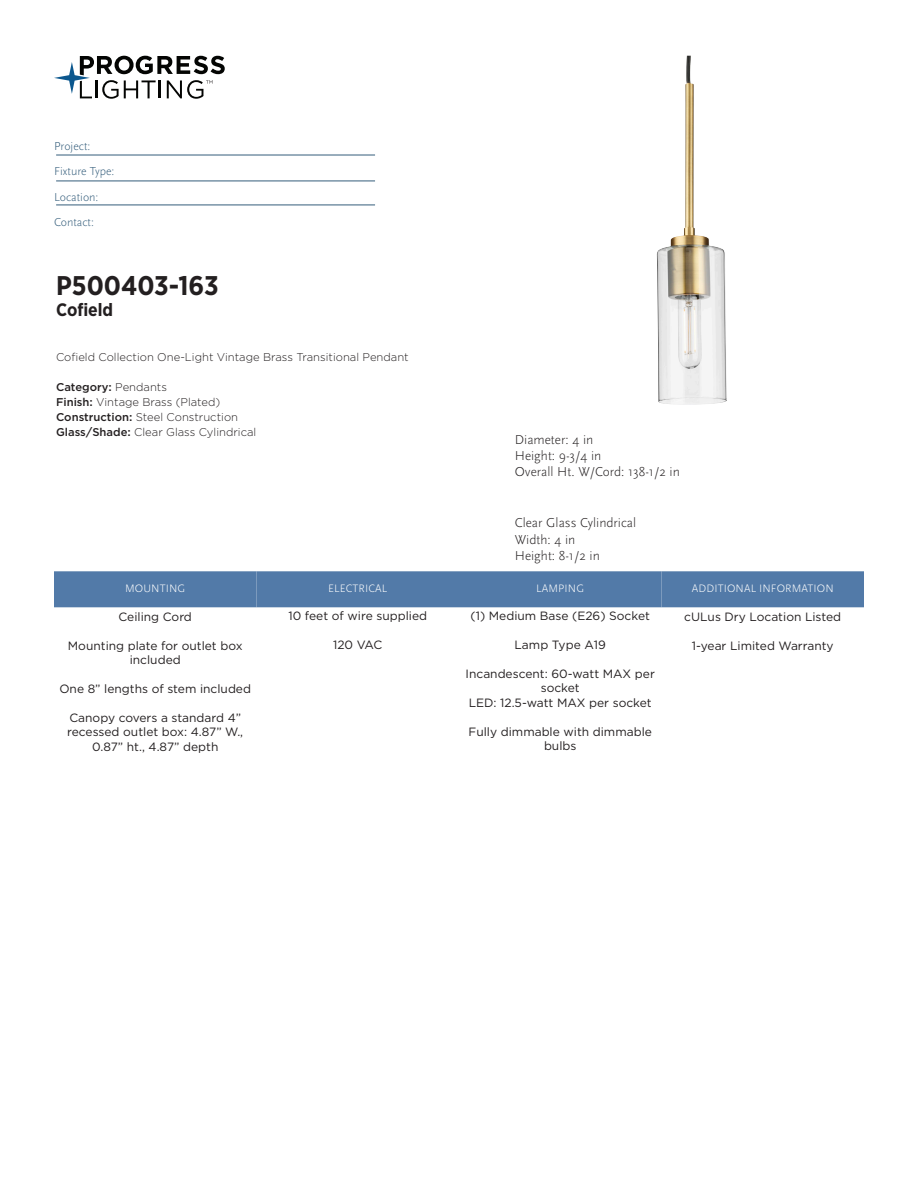
<style>
.page{position:relative;width:918px;height:1188px;background:#fff}
.page>*{position:absolute;margin:0;border:0;box-sizing:border-box;transform-origin:0 0}
.SKU{font:700 27px "Gotham Narrow";color:#231f20}
.Heading{font:700 18px "Gotham Narrow";color:#231f20}
.t1{font:300 13.5px "Scala Sans Pro";color:#231f20}
.Information{font:12px/14.4px "Gotham";color:#231f20;text-align:center}
.t2{font:300 12px "Scala Sans Pro";color:#345d7b}
.Description_body{font:300 11.25px "Gotham";color:#231f20}
.Information-Heading{font:300 11.25px "Scala Sans Pro";letter-spacing:.01em;color:#fff}
.Description_body-2{font:500 11.25px "Gotham";color:#231f20}
.s1{font-weight:300}
.s2{font-weight:500}
</style>
<div class="page">
<svg style="left:54px;top:56px;width:171px;height:43px"></svg>
<hr style="left:56px;top:155px;width:319px;height:1px;background:#345d7b">
<hr style="left:56px;top:181px;width:319px;height:1px;background:#345d7b">
<hr style="left:56px;top:205px;width:319px;height:1px;background:#345d7b">
<img style="left:657px;top:56px;width:70px;height:349px">
<div style="left:54px;top:571px;width:202px;height:36px;background:#527aa8"></div>
<div style="left:256px;top:571px;width:203px;height:36px;background:#527aa8"></div>
<div style="left:459px;top:571px;width:203px;height:36px;background:#527aa8"></div>
<div style="left:662px;top:571px;width:202px;height:36px;background:#527aa8"></div>
<p class="t2" style="left:54px;top:139px;width:38px">Project:</p>
<p class="t2" style="left:54px;top:165px;width:62px">Fixture Type:</p>
<p class="t2" style="left:54px;top:190px;width:46px">Location:</p>
<p class="t2" style="left:54px;top:216px;width:42px">Contact:</p>
<p class="SKU" style="left:56px;top:269px;width:164px">P500403-163</p>
<p class="Heading" style="left:56px;top:299px;width:59px">Cofield</p>
<p class="Description_body" style="left:56px;top:350px;width:354px">Cofield Collection One-Light Vintage Brass Transitional Pendant</p>
<p class="Description_body-2" style="left:56px;top:380px;width:112px">Category: <span class="s1">Pendants</span></p>
<p class="Description_body" style="left:56px;top:395px;width:166px"><span class="s2">Finish:</span> Vintage Brass (Plated)</p>
<p class="Description_body" style="left:56px;top:410px;width:183px"><span class="s2">Construction:</span> Steel Construction</p>
<p class="Description_body" style="left:56px;top:425px;width:202px"><span class="s2">Glass/Shade:</span> Clear Glass Cylindrical</p>
<p class="Information-Heading" style="left:125px;top:582px;width:62px">MOUNTING</p>
<p class="Information" style="left:119px;top:609px;width:75px">Ceiling Cord</p>
<p class="Information" style="left:68px;top:638px;width:176px">Mounting plate for outlet box included</p>
<p class="Information" style="left:59px;top:681px;width:193px">One 8” lengths of stem included</p>
<p class="Information" style="left:67px;top:710px;width:178px">Canopy covers a standard 4” recessed outlet box: 4.87” W.,<br>0.87” ht., 4.87” depth</p>
<p class="Information-Heading" style="left:328px;top:582px;width:61px">ELECTRICAL</p>
<p class="Information" style="left:288px;top:609px;width:140px">10 feet of wire supplied</p>
<p class="Information" style="left:333px;top:637px;width:51px">120 VAC</p>
<p class="t1" style="left:515px;top:432px;width:80px">Diameter: 4 in</p>
<p class="t1" style="left:515px;top:448px;width:88px">Height: 9-3/4 in</p>
<p class="t1" style="left:515px;top:464px;width:167px">Overall Ht. W/Cord: 138-1/2 in</p>
<p class="t1" style="left:515px;top:515px;width:123px">Clear Glass Cylindrical</p>
<p class="t1" style="left:515px;top:531px;width:62px">Width: 4 in</p>
<p class="t1" style="left:515px;top:548px;width:87px">Height: 8-1/2 in</p>
<p class="Information-Heading" style="left:536px;top:582px;width:49px">LAMPING</p>
<p class="Information" style="left:471px;top:609px;width:181px">(1) Medium Base (E26) Socket</p>
<p class="Information" style="left:515px;top:637px;width:93px">Lamp Type A19</p>
<p class="Information" style="left:466px;top:666px;width:191px">Incandescent: 60-watt MAX per socket</p>
<p class="Information" style="left:469px;top:695px;width:185px">LED: 12.5-watt MAX per socket</p>
<p class="Information" style="left:469px;top:724px;width:185px">Fully dimmable with dimmable bulbs</p>
<p class="Information-Heading" style="left:692px;top:582px;width:143px">ADDITIONAL INFORMATION</p>
<p class="Information" style="left:684px;top:609px;width:159px">cULus Dry Location Listed</p>
<p class="Information" style="left:692px;top:638px;width:143px">1-year Limited Warranty</p>
</div>
